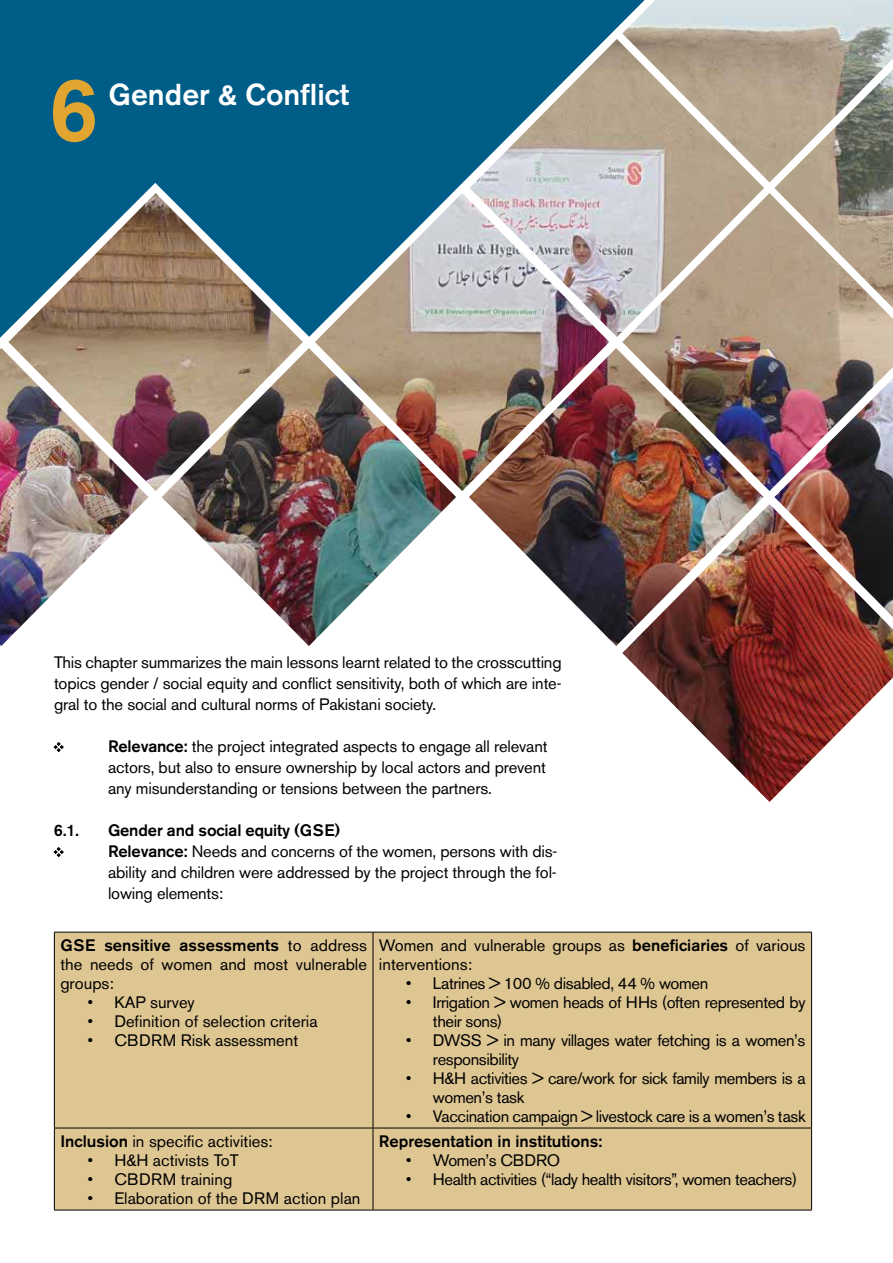
<style>
.page{position:relative;width:893px;height:1263px;background:#fff}
.page>*{position:absolute;margin:0;border:0;box-sizing:border-box;transform-origin:0 0}
.t1{font:500 90px "Akzidenz Grotesk BE";color:#e1a530}
.t2{font:500 30px "Akzidenz Grotesk BE";color:#fff}
.t3{font:16.5px/21px "Akzidenz Grotesk BE";letter-spacing:-.01em;color:#000}
.t4{font:500 16.5px "Akzidenz Grotesk BE";color:#000}
.s1{font-weight:500}
.s2{font-family:"Arial"}
</style>
<div class="page">
<img style="left:0;top:0;width:893px;height:802px">
<svg style="left:54px;top:742px;width:10px;height:10px"></svg>
<svg style="left:54px;top:847px;width:10px;height:10px"></svg>
<div style="left:55px;top:933px;width:756px;height:277px;background:#dec693"></div>
<hr style="left:54px;top:932px;width:319px;height:1px;background:#000">
<hr style="left:54px;top:932px;width:1px;height:196px;background:#000">
<hr style="left:373px;top:932px;width:439px;height:1px;background:#000">
<hr style="left:373px;top:932px;width:1px;height:196px;background:#000">
<hr style="left:811px;top:932px;width:1px;height:196px;background:#000">
<hr style="left:54px;top:1128px;width:319px;height:1px;background:#000">
<hr style="left:54px;top:1128px;width:1px;height:82px;background:#000">
<hr style="left:373px;top:1128px;width:439px;height:1px;background:#000">
<hr style="left:373px;top:1128px;width:1px;height:82px;background:#000">
<hr style="left:811px;top:1128px;width:1px;height:82px;background:#000">
<hr style="left:54px;top:1210px;width:319px;height:1px;background:#000">
<hr style="left:373px;top:1210px;width:439px;height:1px;background:#000">
<h1 class="t1" style="left:49px;top:55px;width:52px">6</h1>
<h2 class="t2" style="left:109px;top:76px;width:242px">Gender &amp; Conflict</h2>
<p class="t3" style="left:54px;top:651px;width:509px;text-align:justify">This chapter summarizes the main lessons learnt related to the crosscutting topics gender / social equity and conflict sensitivity, both of which are inte&shy;gral to the social and cultural norms of Pakistani society.</p>
<p class="t3" style="left:108px;top:735px;width:441px;text-align:justify"><span class="s1">Relevance:</span> the project integrated aspects to engage all relevant actors, but also to ensure ownership by local actors and prevent any misunderstanding or tensions between the partners.</p>
<p class="t4" style="left:54px;top:820px;width:26px">6.1.</p>
<p class="t3" style="left:108px;top:819px;width:451px"><span class="s1">Gender and social equity (GSE)<br>Relevance:</span> Needs and concerns of the women, persons with dis&shy;ability and children were addressed by the project through the fol&shy;lowing elements:</p>
<p class="t3" style="left:60px;top:936px;width:308px;line-height:19px;text-align:justify"><span class="s1">GSE sensitive assessments</span> to address the needs of women and most vulnerable groups:</p>
<p class="t3" style="left:87px;top:992px;width:109px"><span class="s2">•</span> KAP survey</p>
<p class="t3" style="left:87px;top:1011px;width:232px"><span class="s2">•</span> Definition of selection criteria</p>
<p class="t3" style="left:87px;top:1030px;width:212px"><span class="s2">•</span> CBDRM Risk assessment</p>
<p class="t3" style="left:379px;top:936px;width:428px;line-height:18.9px">Women and vulnerable groups as <span class="s1">beneficiaries</span> of various interventions:</p>
<p class="t3" style="left:406px;top:973px;width:304px"><span class="s2">•</span> Latrines &gt; 100 % disabled, 44 % women</p>
<p class="t3" style="left:433px;top:993px;width:374px;line-height:18.9px;text-indent:-27px"><span class="s2">•</span> Irrigation &gt; women heads of HHs (often represented by their sons)</p>
<p class="t3" style="left:433px;top:1031px;width:374px;line-height:19px;text-indent:-27px"><span class="s2">•</span> DWSS &gt; in many villages water fetching is a women’s responsibility</p>
<p class="t3" style="left:433px;top:1069px;width:374px;line-height:18.9px;text-indent:-27px"><span class="s2">•</span> H&amp;H activities &gt; care/work for sick family members is a women’s task</p>
<p class="t3" style="left:406px;top:1106px;width:401px"><span class="s2">•</span> Vaccination campaign &gt; livestock care is a women’s task</p>
<p class="t3" style="left:60px;top:1131px;width:214px"><span class="s1">Inclusion</span> in specific activities:</p>
<p class="t3" style="left:87px;top:1150px;width:153px"><span class="s2">•</span> H&amp;H activists ToT</p>
<p class="t3" style="left:87px;top:1169px;width:146px"><span class="s2">•</span> CBDRM training</p>
<p class="t3" style="left:87px;top:1188px;width:275px"><span class="s2">•</span> Elaboration of the DRM action plan</p>
<p class="t4" style="left:379px;top:1131px;width:225px">Representation in institutions:</p>
<p class="t3" style="left:406px;top:1150px;width:156px"><span class="s2">•</span> Women’s CBDRO</p>
<p class="t3" style="left:406px;top:1169px;width:393px"><span class="s2">•</span> Health activities (“lady health visitors”, women teachers)</p>
</div>
